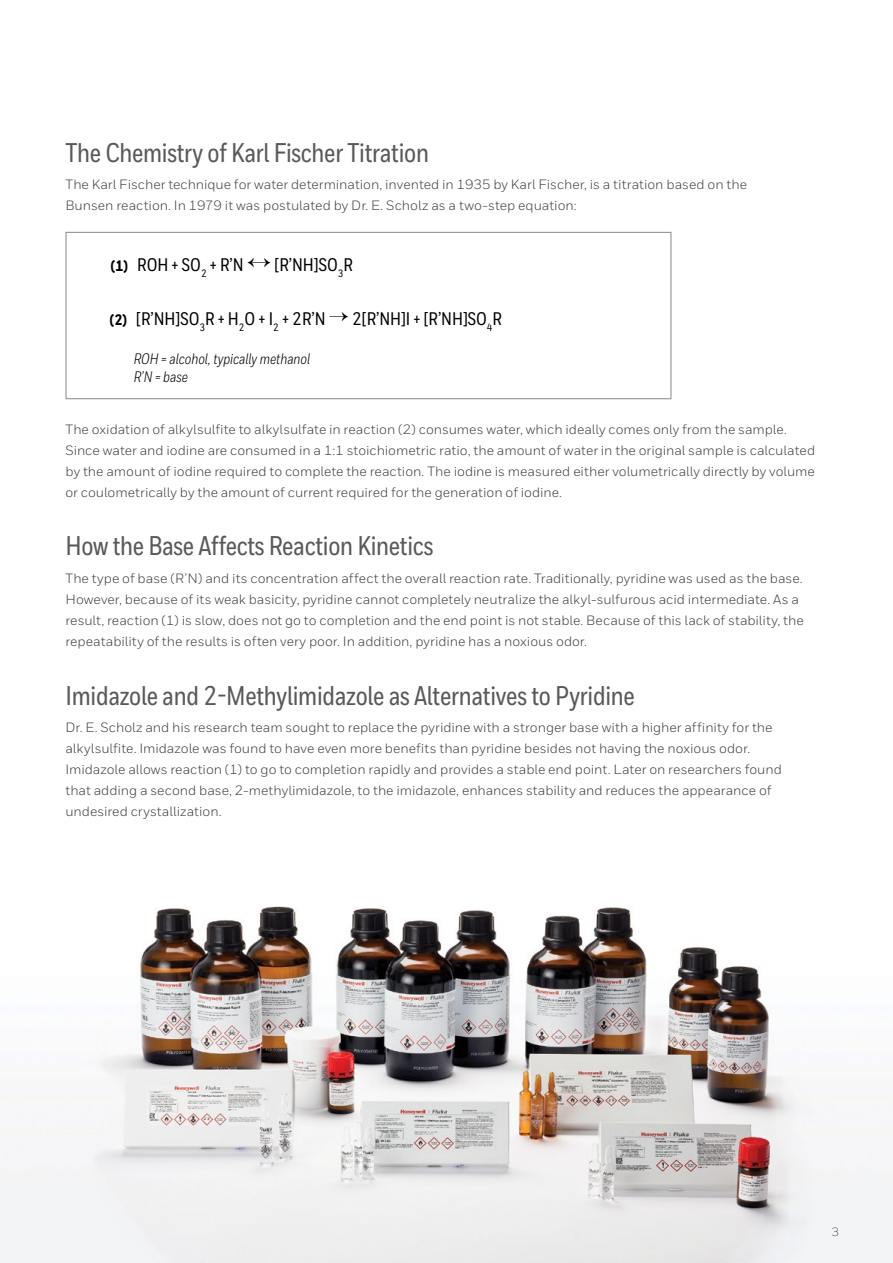
<style>
.page{position:relative;width:893px;height:1263px;background:#fff}
.page>*{position:absolute;margin:0;border:0;box-sizing:border-box;transform-origin:0 0}
.sub-head{font:500 27px "Honeywell Cond";letter-spacing:-.01em;color:#58595b}
.t1{font:500 18.15px "Honeywell Cond";color:#000}
.t2{font:italic 15.15px/18.1px "Honeywell Cond";color:#000}
.Body__9_14_pt{font:13.5px/21px "Honeywell Sans";color:#414042}
.t3{font:300 12px "Honeywell Sans";color:#000}
.s1{font-weight:800;font-size:15.15px}
</style>
<div class="page">
<img style="left:0;top:906px;width:893px;height:357px">
<div style="left:65px;top:232px;width:606px;height:167px;border:1px solid #939598"></div>
<p class="sub-head" style="left:65px;top:136px;width:365px">The Chemistry of Karl Fischer Titration</p>
<p class="Body__9_14_pt" style="left:65px;top:174px;width:683px">The Karl Fischer technique for water determination, invented in 1935 by Karl Fischer, is a titration based on the<br>Bunsen reaction. In 1979 it was postulated by Dr. E. Scholz as a two-step equation:</p>
<p class="t1" style="left:111px;top:254px;width:243px"><span class="s1">(1)</span> ROH + SO<sub>2</sub> + R’N ↔ [R’NH]SO<sub>3</sub>R</p>
<p class="t1" style="left:110px;top:308px;width:394px"><span class="s1">(2)</span> [R’NH]SO<sub>3</sub>R + H<sub>2</sub>O + I<sub>2</sub> + 2R’N → 2[R’NH]I + [R’NH]SO<sub>4</sub>R</p>
<p class="t2" style="left:134px;top:349px;width:178px">ROH = alcohol, typically methanol<br>R’N = base</p>
<p class="Body__9_14_pt" style="left:65px;top:419px;width:751px">The oxidation of alkylsulfite to alkylsulfate in reaction (2) consumes water, which ideally comes only from the sample.<br>Since water and iodine are consumed in a 1:1 stoichiometric ratio, the amount of water in the original sample is calculated by the amount of iodine required to complete the reaction. The iodine is measured either volumetrically directly by volume or coulometrically by the amount of current required for the generation of iodine.</p>
<p class="sub-head" style="left:65px;top:530px;width:370px">How the Base Affects Reaction Kinetics</p>
<p class="Body__9_14_pt" style="left:65px;top:568px;width:740px">The type of base (R’N) and its concentration affect the overall reaction rate. Traditionally, pyridine was used as the base.<br>However, because of its weak basicity, pyridine cannot completely neutralize the alkyl-sulfurous acid intermediate. As a result, reaction (1) is slow, does not go to completion and the end point is not stable. Because of this lack of stability, the repeatability of the results is often very poor. In addition, pyridine has a noxious odor.</p>
<p class="sub-head" style="left:65px;top:679px;width:571px">Imidazole and 2-Methylimidazole as Alternatives to Pyridine</p>
<p class="Body__9_14_pt" style="left:65px;top:717px;width:718px">Dr. E. Scholz and his research team sought to replace the pyridine with a stronger base with a higher affinity for the alkylsulfite. Imidazole was found to have even more benefits than pyridine besides not having the noxious odor.<br>Imidazole allows reaction (1) to go to completion rapidly and provides a stable end point. Later on researchers found that adding a second base, 2-methylimidazole, to the imidazole, enhances stability and reduces the appearance of undesired crystallization.</p>
<p class="t3" style="left:831px;top:1225px;width:9px">2</p>
<p class="t3" style="left:831px;top:1225px;width:9px">3</p>
</div>
